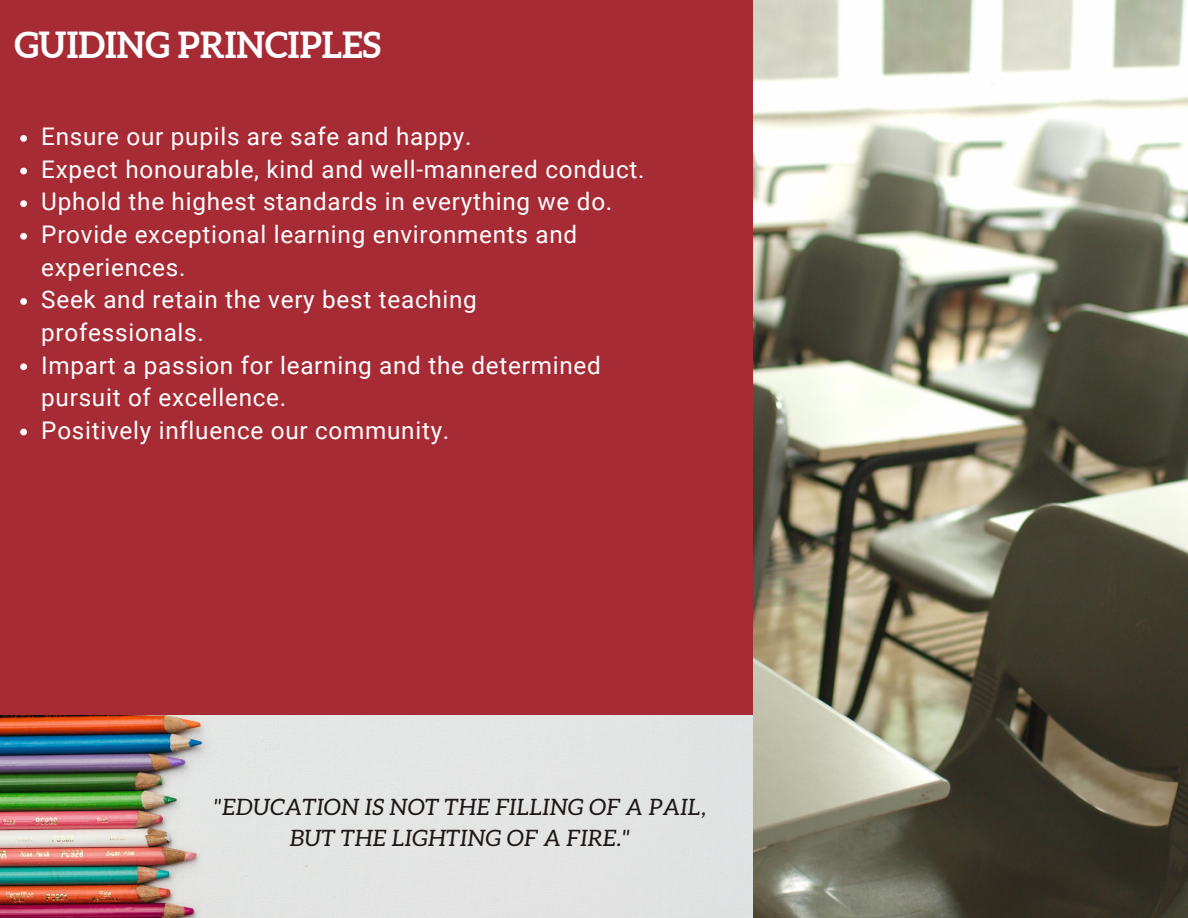
<style>
.page{position:relative;width:1188px;height:918px;background:#a62b35}
.page>*{position:absolute;margin:0;border:0;box-sizing:border-box;transform-origin:0 0}
.t1{font:700 36px "Aleo";color:#fff}
.t2{font:24.3px/32.7px "Roboto";letter-spacing:.03em;color:#fff}
.t3{font:italic 22.5px/30.3px "Aleo";letter-spacing:.03em;color:#1d1616;text-align:center}
</style>
<div class="page">
<svg style="left:20px;top:135px;width:7px;height:7px"></svg>
<svg style="left:20px;top:168px;width:7px;height:6px"></svg>
<svg style="left:20px;top:200px;width:7px;height:7px"></svg>
<svg style="left:20px;top:233px;width:7px;height:7px"></svg>
<svg style="left:20px;top:298px;width:7px;height:7px"></svg>
<svg style="left:20px;top:363px;width:7px;height:7px"></svg>
<svg style="left:20px;top:429px;width:7px;height:6px"></svg>
<img style="left:0;top:715px;width:753px;height:203px">
<img style="left:753px;top:0;width:434px;height:918px">
<p class="t1" style="left:14px;top:24px;width:368px">GUIDING PRINCIPLES</p>
<h1 class="t2" style="left:41px;top:121px;width:432px">Ensure our pupils are safe and happy.</h1>
<p class="t2" style="left:41px;top:153px;width:605px">Expect honourable, kind and well-mannered conduct.</p>
<p class="t2" style="left:41px;top:186px;width:572px">Uphold the highest standards in everything we do.</p>
<p class="t2" style="left:41px;top:218px;width:537px">Provide exceptional learning environments and experiences.</p>
<p class="t2" style="left:41px;top:284px;width:437px">Seek and retain the very best teaching professionals.</p>
<p class="t2" style="left:41px;top:349px;width:561px">Impart a passion for learning and the determined pursuit of excellence.</p>
<p class="t2" style="left:41px;top:414px;width:410px">Positively influence our community.</p>
<p class="t3" style="left:214px;top:792px;width:494px">"EDUCATION IS NOT THE FILLING OF A PAIL,<br>BUT THE LIGHTING OF A FIRE."</p>
</div>
